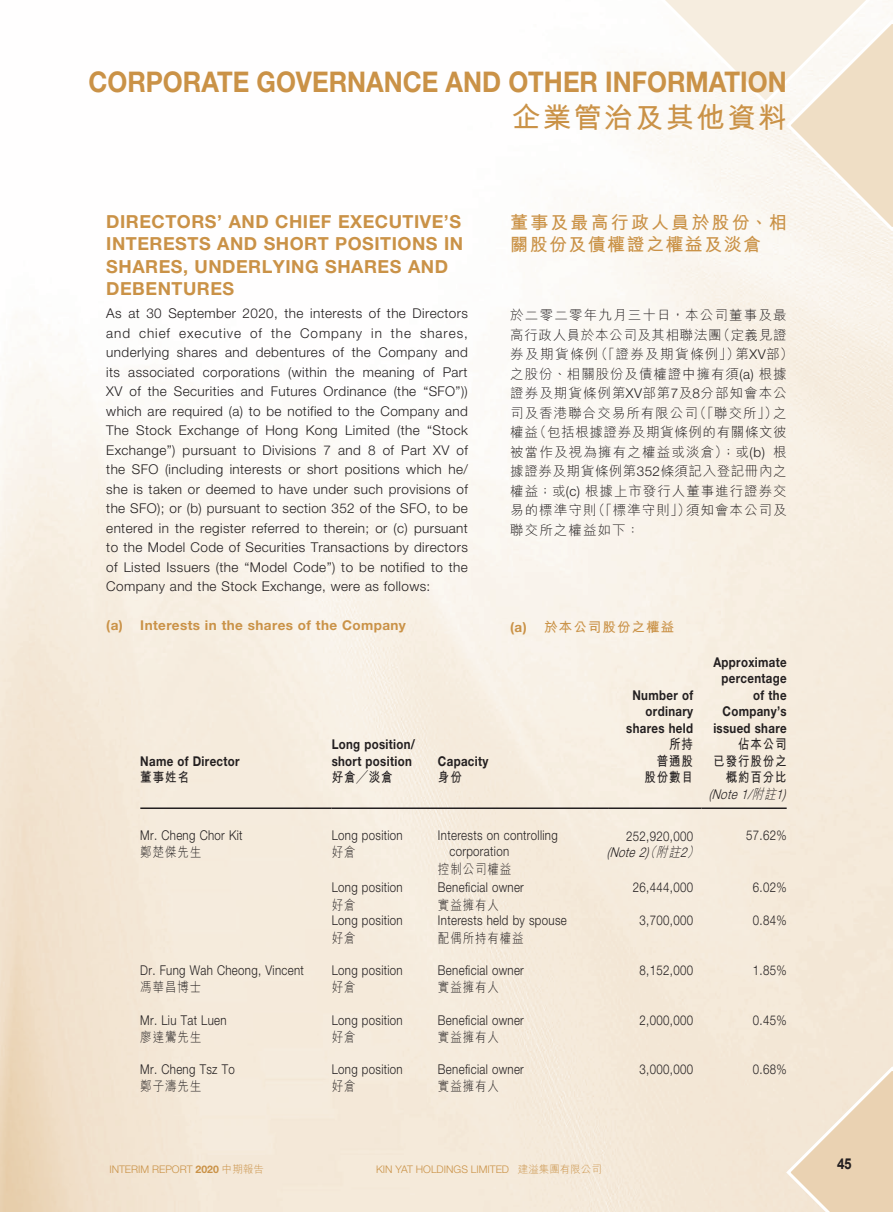
<style>
.page{position:relative;width:893px;height:1212px;background:#fff}
.page>*{position:absolute;margin:0;border:0;box-sizing:border-box;transform-origin:0 0}
.t1{font:700 28.5px "Helvetica Neue LT Std";color:#ca9247;scale:.9 1}
.t2{font:700 28.5px "M Hei HK";letter-spacing:.08em;color:#ca9247}
._01_H1{font:700 18px/22.5px "Helvetica Neue LT Std";letter-spacing:.03em;color:#ca9247}
._001_H1_C{font:700 18px/22.5px "M Hei HK";letter-spacing:.08em;color:#ca9247}
.t3{font:700 15px "Arial";color:#231f20;scale:.9 1}
._00_txt{font:300 13.5px/19.5px "Helvetica Neue LT Std";letter-spacing:.03em;color:#231f20;text-align:justify}
._50_Table_txt{font:300 13.5px/16.5px "Helvetica Neue LT Std";letter-spacing:.03em;color:#231f20;scale:.85 1}
._000_txt_C{font:300 13.5px/19.5px "M Hei HK";letter-spacing:.075em;color:#231f20}
._50_Table_txt-2{font:700 13.5px/16.5px "Helvetica Neue LT Std";letter-spacing:.03em;color:#231f20;text-align:right;scale:.85 1}
._50_Table_txt-3{font:300 13.5px "M Hei HK";letter-spacing:.08em;color:#231f20;scale:.85 1}
._02_H2{font:700 13.5px "Helvetica Neue LT Std";letter-spacing:.03em;color:#ca9247}
._50_Table_txt-4{font:700 13.5px "M Hei HK";letter-spacing:.08em;color:#231f20;scale:.85 1}
._50_Table_txt-5{font:italic 300 13.5px "Helvetica Neue LT Std";color:#231f20;scale:.85 1}
._002_H2_C{font:700 13.5px "M Hei HK";letter-spacing:.08em;color:#ca9247}
.t4{font:300 10.5px "Helvetica Neue LT Std";color:#ca9247}
.s1{font-family:"Helvetica Neue LT Std"}
.s2{font-family:"M Hei HK"}
.s3{font-weight:700}
</style>
<div class="page">
<svg style="left:784px;top:1064px;width:109px;height:148px;background:#eedcc4"></svg>
<svg style="left:657px;top:0;width:236px;height:234px"></svg>
<hr style="left:140px;top:807px;width:192px;height:2px;background:#231f20">
<hr style="left:332px;top:807px;width:106px;height:2px;background:#231f20">
<hr style="left:438px;top:807px;width:170px;height:2px;background:#231f20">
<hr style="left:608px;top:807px;width:94px;height:2px;background:#231f20">
<hr style="left:702px;top:807px;width:85px;height:2px;background:#231f20">
<h1 class="t1" style="left:88px;top:64px;width:777px">CORPORATE GOVERNANCE AND OTHER INFORMATION</h1>
<h1 class="t2" style="left:512px;top:97px;width:276px">企業管治及其他資料</h1>
<p class="_01_H1" style="left:106px;top:209px;width:358px">DIRECTORS’ AND CHIEF EXECUTIVE’S<br>INTERESTS AND SHORT POSITIONS IN<br>SHARES, UNDERLYING SHARES AND<br>DEBENTURES</p>
<p class="_00_txt" style="left:106px;top:303px;width:363px">As at 30 September 2020, the interests of the Directors and chief executive of the Company in the shares, underlying shares and debentures of the Company and its associated corporations (within the meaning of Part XV of the Securities and Futures Ordinance (the “SFO”)) which are required (a) to be notified to the Company and The Stock Exchange of Hong Kong Limited (the “Stock Exchange”) pursuant to Divisions 7 and 8 of Part XV of the SFO (including interests or short positions which he/ she is taken or deemed to have under such provisions of the SFO); or (b) pursuant to section 352 of the SFO, to be entered in the register referred to therein; or (c) pursuant to the Model Code of Securities Transactions by directors of Listed Issuers (the “Model Code”) to be notified to the Company and the Stock Exchange, were as follows:</p>
<p class="_02_H2" style="left:106px;top:617px;width:301px">(a) Interests in the shares of the Company</p>
<p class="_50_Table_txt-2" style="left:140px;top:752px;width:118px">Name of Director</p>
<p class="_50_Table_txt-4" style="left:140px;top:767px;width:59px">董事姓名</p>
<p class="_50_Table_txt-2" style="left:332px;top:736px;width:100px;text-align:left">Long position/ short position</p>
<p class="_50_Table_txt-4" style="left:332px;top:767px;width:73px">好倉╱淡倉</p>
<p class="_50_Table_txt-2" style="left:438px;top:752px;width:61px">Capacity</p>
<p class="_50_Table_txt-4" style="left:438px;top:767px;width:30px">身份</p>
<p class="_001_H1_C" style="left:510px;top:209px;width:278px">董事及最高行政人員於股份、相關股份及債權證之權益及淡倉</p>
<p class="_000_txt_C" style="left:510px;top:305px;width:285px">於二零二零年九月三十日，本公司董事及最高行政人員於本公司及其相聯法團（定義見證券及期貨條例（「證券及期貨條例」）第<span class="s1">XV</span>部）之股份、相關股份及債權證中擁有須<span class="s1">(a)</span> 根據證券及期貨條例第<span class="s1">XV</span>部第<span class="s1">7</span>及<span class="s1">8</span>分部知會本公司及香港聯合交易所有限公司（「聯交所」）之權益（包括根據證券及期貨條例的有關條文彼被當作及視為擁有之權益或淡倉）；或<span class="s1">(b)</span> 根據證券及期貨條例第<span class="s1">352</span>條須記入登記冊內之權益；或<span class="s1">(c)</span> 根據上市發行人董事進行證券交易的標準守則（「標準守則」）須知會本公司及聯交所之權益如下：</p>
<p class="_002_H2_C" style="left:510px;top:617px;width:165px"><span class="s1">(a)</span> 於本公司股份之權益</p>
<p class="_50_Table_txt-2" style="left:626px;top:686px;width:80px">Number of ordinary shares held</p>
<p class="_50_Table_txt-4" style="left:669px;top:734px;width:30px">所持</p>
<p class="_50_Table_txt-4" style="left:657px;top:751px;width:44px">普通股</p>
<p class="_50_Table_txt-4" style="left:644px;top:767px;width:59px">股份數目</p>
<p class="_50_Table_txt-2" style="left:713px;top:653px;width:88px">Approximate percentage of the<br>Company’s issued share</p>
<p class="_50_Table_txt-4" style="left:738px;top:734px;width:59px">佔本公司</p>
<p class="_50_Table_txt-4" style="left:713px;top:751px;width:88px">已發行股份之</p>
<p class="_50_Table_txt-4" style="left:726px;top:767px;width:73px">概約百分比</p>
<p class="_50_Table_txt-5" style="left:709px;top:786px;width:93px">(Note1/<span class="s2">附註</span>1)</p>
<p class="_50_Table_txt" style="left:140px;top:826px;width:122px">Mr. Cheng Chor Kit</p>
<p class="_50_Table_txt-3" style="left:140px;top:842px;width:73px">鄭楚傑先生</p>
<p class="_50_Table_txt" style="left:332px;top:826px;width:85px">Long position</p>
<p class="_50_Table_txt-3" style="left:332px;top:842px;width:30px">好倉</p>
<p class="_50_Table_txt" style="left:449px;top:826px;width:129px;text-indent:-11px">Interests on controlling corporation</p>
<p class="_50_Table_txt" style="left:626px;top:827px;width:80px">252,920,000</p>
<p class="_50_Table_txt-5" style="left:607px;top:844px;width:115px">(Note2)<span class="s2">（附註</span>2<span class="s2">）</span></p>
<p class="_50_Table_txt-3" style="left:438px;top:859px;width:88px">控制公司權益</p>
<p class="_50_Table_txt" style="left:746px;top:826px;width:49px">57.62%</p>
<p class="_50_Table_txt" style="left:332px;top:879px;width:85px">Long position</p>
<p class="_50_Table_txt" style="left:438px;top:879px;width:103px">Beneficial owner</p>
<p class="_50_Table_txt" style="left:633px;top:879px;width:72px">26,444,000</p>
<p class="_50_Table_txt" style="left:753px;top:879px;width:41px">6.02%</p>
<p class="_50_Table_txt-3" style="left:332px;top:895px;width:30px">好倉</p>
<p class="_50_Table_txt-3" style="left:438px;top:895px;width:73px">實益擁有人</p>
<p class="_50_Table_txt" style="left:332px;top:912px;width:85px">Long position</p>
<p class="_50_Table_txt" style="left:438px;top:912px;width:153px">Interests held by spouse</p>
<p class="_50_Table_txt" style="left:639px;top:912px;width:65px">3,700,000</p>
<p class="_50_Table_txt" style="left:753px;top:912px;width:41px">0.84%</p>
<p class="_50_Table_txt-3" style="left:332px;top:928px;width:30px">好倉</p>
<p class="_50_Table_txt-3" style="left:438px;top:928px;width:102px">配偶所持有權益</p>
<p class="_50_Table_txt" style="left:140px;top:962px;width:194px">Dr. Fung Wah Cheong, Vincent</p>
<p class="_50_Table_txt" style="left:332px;top:962px;width:85px">Long position</p>
<p class="_50_Table_txt" style="left:438px;top:962px;width:103px">Beneficial owner</p>
<p class="_50_Table_txt" style="left:639px;top:962px;width:65px">8,152,000</p>
<p class="_50_Table_txt" style="left:753px;top:962px;width:41px">1.85%</p>
<p class="_50_Table_txt-3" style="left:140px;top:977px;width:73px">馮華昌博士</p>
<p class="_50_Table_txt-3" style="left:332px;top:977px;width:30px">好倉</p>
<p class="_50_Table_txt-3" style="left:438px;top:977px;width:73px">實益擁有人</p>
<p class="_50_Table_txt" style="left:140px;top:1011px;width:103px">Mr. Liu Tat Luen</p>
<p class="_50_Table_txt" style="left:332px;top:1011px;width:85px">Long position</p>
<p class="_50_Table_txt" style="left:438px;top:1011px;width:103px">Beneficial owner</p>
<p class="_50_Table_txt" style="left:639px;top:1011px;width:65px">2,000,000</p>
<p class="_50_Table_txt" style="left:753px;top:1011px;width:41px">0.45%</p>
<p class="_50_Table_txt-3" style="left:140px;top:1027px;width:73px">廖達鸞先生</p>
<p class="_50_Table_txt-3" style="left:332px;top:1027px;width:30px">好倉</p>
<p class="_50_Table_txt-3" style="left:438px;top:1027px;width:73px">實益擁有人</p>
<p class="_50_Table_txt" style="left:140px;top:1061px;width:113px">Mr. Cheng Tsz To</p>
<p class="_50_Table_txt" style="left:332px;top:1061px;width:85px">Long position</p>
<p class="_50_Table_txt" style="left:438px;top:1061px;width:103px">Beneficial owner</p>
<p class="_50_Table_txt" style="left:639px;top:1061px;width:65px">3,000,000</p>
<p class="_50_Table_txt" style="left:753px;top:1061px;width:41px">0.68%</p>
<p class="_50_Table_txt-3" style="left:140px;top:1076px;width:73px">鄭子濤先生</p>
<p class="_50_Table_txt-3" style="left:332px;top:1076px;width:30px">好倉</p>
<p class="_50_Table_txt-3" style="left:438px;top:1076px;width:73px">實益擁有人</p>
<p class="t4" style="left:109px;top:1162px;width:156px">INTERIM REPORT <span class="s3">2020</span> <span class="s2">中期報告</span></p>
<p class="t4" style="left:376px;top:1162px;width:227px">KIN YAT HOLDINGS LIMITED <span class="s2">建溢集團有限公司</span></p>
<p class="t3" style="left:837px;top:1153px;width:18px">45</p>
</div>
